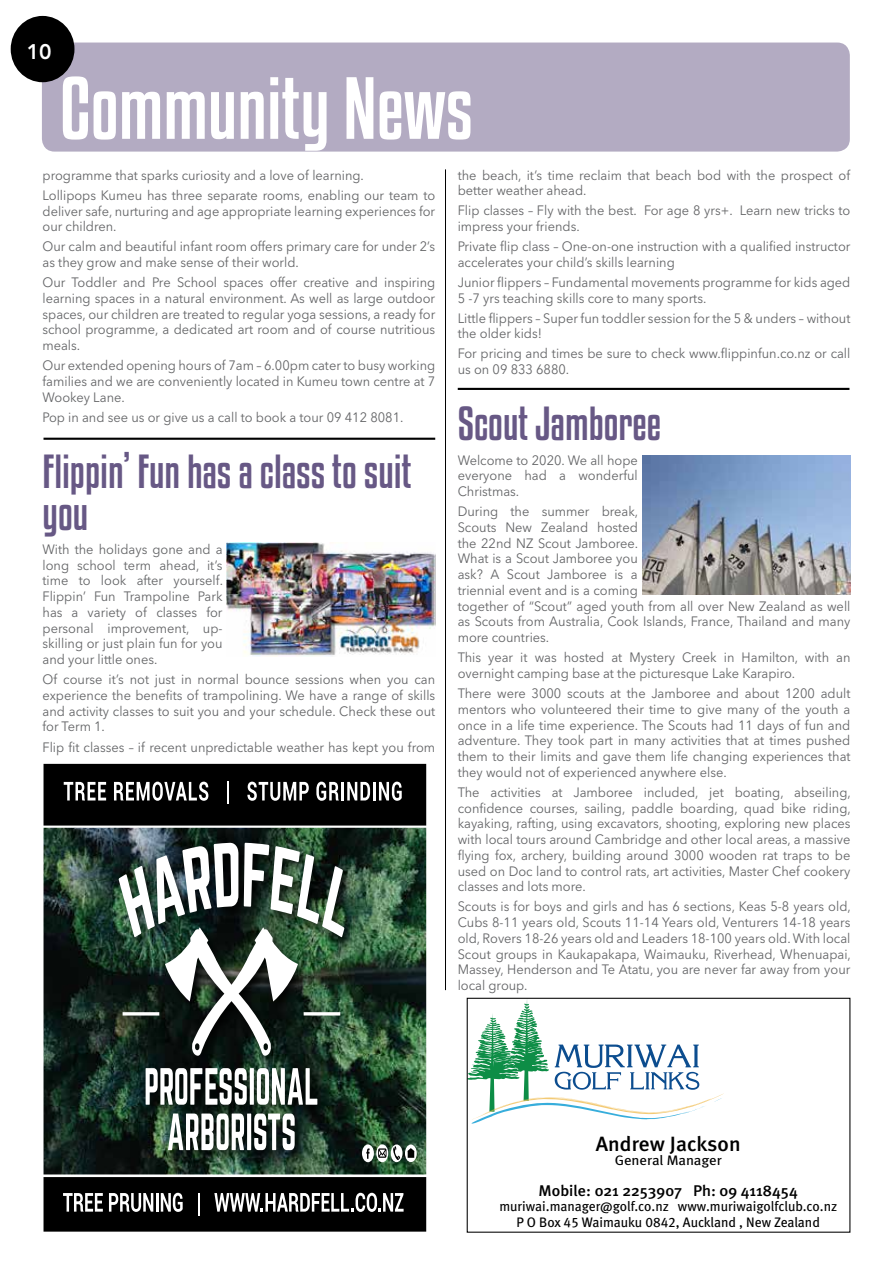
<style>
.page{position:relative;width:893px;height:1263px;background:#fff}
.page>*{position:absolute;margin:0;border:0;box-sizing:border-box;transform-origin:0 0}
.t1{font:78px "Kenyan Coffee Rg";color:#fff}
.t2{font:42px/42px "Kenyan Coffee Rg";color:#675885}
.t3{font:800 21px "Avenir LT Std";color:#fff}
.t4{font:500 20.7px "Meta Plus";color:#000;scale:1.04 1}
.t5{font:500 15.45px "Meta Plus";color:#000;scale:1.04 1}
.t6{font:13.8px/15.5px "Meta Book LF";color:#000;text-align:center}
.t7{font:13.8px "Meta Book LF";color:#000;scale:1.07 1}
.t8{font:13.5px/15.8px "Avenir Next LT Pro";color:#636466;scale:.95 1}
</style>
<div class="page">
<div style="left:42px;top:43px;width:808px;height:109px;background:#b3abc2;border-radius:13px"></div>
<hr style="left:445px;top:169px;width:1px;height:821px;background:#000">
<div style="left:11px;top:16px;width:63px;height:66px;background:#000;border-radius:50%"></div>
<hr style="left:44px;top:438px;width:391px;height:2px;background:#000">
<hr style="left:458px;top:388px;width:391px;height:2px;background:#000">
<svg style="left:469px;top:1000px;width:255px;height:123px"></svg>
<div style="left:467px;top:998px;width:383px;height:235px;border:1px solid #000"></div>
<img style="left:44px;top:828px;width:382px;height:346px">
<img style="left:111px;top:832px;width:247px;height:339px">
<svg style="left:119px;top:842px;width:225px;height:308px"></svg>
<div style="left:44px;top:1177px;width:382px;height:54px;background:#000"></div>
<div style="left:44px;top:764px;width:382px;height:61px;background:#000"></div>
<div style="left:362px;top:1144px;width:12px;height:18px;background:#fff;border-radius:50%"></div>
<svg style="left:376px;top:1144px;width:12px;height:18px"></svg>
<svg style="left:391px;top:1144px;width:11px;height:18px"></svg>
<div style="left:405px;top:1144px;width:12px;height:18px;background:#fff;border-radius:50%"></div>
<svg style="left:378px;top:1148px;width:8px;height:10px"></svg>
<svg style="left:393px;top:1146px;width:7px;height:15px"></svg>
<svg style="left:366px;top:1148px;width:4px;height:11px"></svg>
<svg style="left:407px;top:1148px;width:8px;height:10px"></svg>
<svg style="left:64px;top:782px;width:42px;height:18px"></svg>
<svg style="left:114px;top:782px;width:94px;height:19px"></svg>
<hr style="left:227px;top:782px;width:2px;height:22px;background:#fff">
<svg style="left:247px;top:782px;width:62px;height:19px"></svg>
<svg style="left:316px;top:782px;width:23px;height:19px"></svg>
<hr style="left:341px;top:782px;width:3px;height:18px;background:#fff">
<svg style="left:347px;top:782px;width:23px;height:18px"></svg>
<hr style="left:373px;top:782px;width:3px;height:18px;background:#fff">
<svg style="left:379px;top:782px;width:23px;height:19px"></svg>
<svg style="left:63px;top:1193px;width:40px;height:18px"></svg>
<svg style="left:109px;top:1193px;width:74px;height:19px"></svg>
<hr style="left:198px;top:1193px;width:2px;height:22px;background:#fff">
<svg style="left:214px;top:1193px;width:190px;height:19px"></svg>
<img style="left:642px;top:456px;width:208px;height:139px">
<img style="left:227px;top:543px;width:208px;height:113px">
<h3 class="t3" style="left:27px;top:39px;width:26px">10</h3>
<h1 class="t1" style="left:60px;top:55px;width:415px">Community News</h1>
<p class="t8" style="left:43px;top:165px;width:415px;line-height:20px">programme that sparks curiosity and a love of learning.<br>Lollipops Kumeu has three separate rooms, enabling our team to</p>
<p class="t8" style="left:43px;top:203px;width:415px">deliver safe, nurturing and age appropriate learning experiences for our children.</p>
<p class="t8" style="left:43px;top:239px;width:415px">Our calm and beautiful infant room offers primary care for under 2’s as they grow and make sense of their world.</p>
<p class="t8" style="left:43px;top:274px;width:415px;text-align:justify">Our Toddler and Pre School spaces offer creative and inspiring learning spaces in a natural environment. As well as large outdoor spaces, our children are treated to regular yoga sessions, a ready for school programme, a dedicated art room and of course nutritious meals.</p>
<p class="t8" style="left:43px;top:357px;width:415px;text-align:justify">Our extended opening hours of 7am – 6.00pm cater to busy working families and we are conveniently located in Kumeu town centre at 7<br>Wookey Lane.</p>
<p class="t8" style="left:43px;top:409px;width:381px">Pop in and see us or give us a call to book a tour 09 412 8081.</p>
<h2 class="t2" style="left:43px;top:448px;width:371px">Flippin’ Fun has a class to suit you</h2>
<p class="t8" style="left:43px;top:541px;width:191px;text-align:justify">With the holidays gone and a long school term ahead, it’s time to look after yourself.<br>Flippin’ Fun Trampoline Park has a variety of classes for personal improvement, up&shy;skilling or just plain fun for you and your little ones.</p>
<p class="t8" style="left:43px;top:672px;width:415px;text-align:justify">Of course it’s not just in normal bounce sessions when you can experience the benefits of trampolining. We have a range of skills and activity classes to suit you and your schedule. Check these out for Term 1.</p>
<p class="t8" style="left:43px;top:739px;width:415px">Flip fit classes – if recent unpredictable weather has kept you from</p>
<p class="t8" style="left:458px;top:167px;width:414px">the beach, it’s time reclaim that beach bod with the prospect of better weather ahead.</p>
<p class="t8" style="left:458px;top:203px;width:415px">Flip classes – Fly with the best. For age 8 yrs+. Learn new tricks to impress your friends.</p>
<p class="t8" style="left:458px;top:238px;width:415px">Private flip class – One-on-one instruction with a qualified instructor accelerates your child’s skills learning</p>
<p class="t8" style="left:458px;top:274px;width:415px">Junior flippers – Fundamental movements programme for kids aged<br>5 -7 yrs teaching skills core to many sports.</p>
<p class="t8" style="left:458px;top:310px;width:415px">Little flippers – Super fun toddler session for the 5 &amp; unders – without the older kids!</p>
<p class="t8" style="left:458px;top:346px;width:415px">For pricing and times be sure to check www.flippinfun.co.nz or call us on 09 833 6880.</p>
<h2 class="t2" style="left:458px;top:401px;width:205px">Scout Jamboree</h2>
<p class="t8" style="left:458px;top:452px;width:191px;text-align:justify">Welcome to 2020. We all hope everyone had a wonderful Christmas.</p>
<p class="t8" style="left:458px;top:503px;width:415px">During the summer break,<br>Scouts New Zealand hosted<br>the 22nd NZ Scout Jamboree.<br>What is a Scout Jamboree you<br>ask? A Scout Jamboree is a<br>triennial event and is a coming<br>together of “Scout” aged youth from all over New Zealand as well as Scouts from Australia, Cook Islands, France, Thailand and many more countries.</p>
<p class="t8" style="left:458px;top:650px;width:415px">This year it was hosted at Mystery Creek in Hamilton, with an overnight camping base at the picturesque Lake Karapiro.</p>
<p class="t8" style="left:458px;top:685px;width:415px;text-align:justify">There were 3000 scouts at the Jamboree and about 1200 adult mentors who volunteered their time to give many of the youth a once in a life time experience. The Scouts had 11 days of fun and adventure. They took part in many activities that at times pushed them to their limits and gave them life changing experiences that they would not of experienced anywhere else.</p>
<p class="t8" style="left:458px;top:784px;width:415px;text-align:justify">The activities at Jamboree included, jet boating, abseiling, confidence courses, sailing, paddle boarding, quad bike riding, kayaking, rafting, using excavators, shooting, exploring new places with local tours around Cambridge and other local areas, a massive flying fox, archery, building around 3000 wooden rat traps to be used on Doc land to control rats, art activities, Master Chef cookery classes and lots more.</p>
<p class="t8" style="left:458px;top:899px;width:415px;text-align:justify">Scouts is for boys and girls and has 6 sections, Keas 5-8 years old, Cubs 8-11 years old, Scouts 11-14 Years old, Venturers 14-18 years old, Rovers 18-26 years old and Leaders 18-100 years old. With local Scout groups in Kaukapakapa, Waimauku, Riverhead, Whenuapai, Massey, Henderson and Te Atatu, you are never far away from your local group.</p>
<h3 class="t4" style="left:596px;top:1132px;width:141px">Andrew Jackson</h3>
<p class="t7" style="left:615px;top:1152px;width:102px">General Manager</p>
<p class="t5" style="left:538px;top:1181px;width:251px">Mobile: 021 2253907 Ph: 09 4118454</p>
<p class="t6" style="left:499px;top:1199px;width:339px">muriwai.manager@golf.co.nz www.muriwaigolfclub.co.nz<br>P O Box 45 Waimauku 0842, Auckland , New Zealand</p>
</div>
